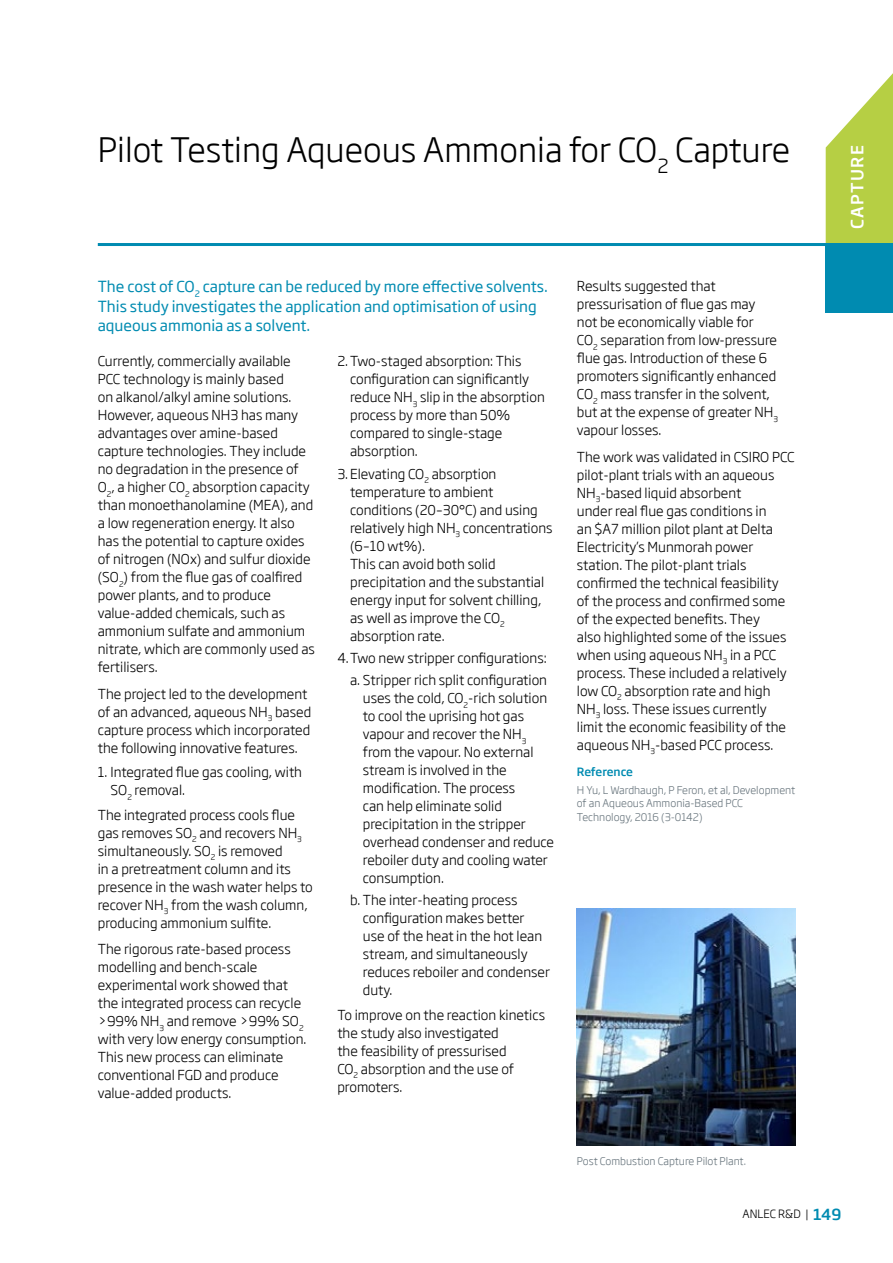
<style>
.page{position:relative;width:893px;height:1263px;background:#fff}
.page>*{position:absolute;margin:0;border:0;box-sizing:border-box;transform-origin:0 0}
.t1{font:300 33px "Soho Gothic Std";color:#000}
.t2{font:500 16.5px "Soho Gothic Std";letter-spacing:.085em;color:#fff}
.t3{font:15px/19.5px "Soho Gothic Std";color:#008bb1}
.t4{font:300 13.5px/18px "Soho Gothic Std";color:#000}
.t5{font:300 11.25px "Soho Gothic Std";color:#000}
.t6{font:500 11.25px "Soho Gothic Std";letter-spacing:-.015em;color:#008bb1}
.t7{font:300 10.5px/13.5px "Soho Gothic Std";color:#68757d}
.s1{font-weight:500;font-size:15px;color:#008bb1}
</style>
<div class="page">
<hr style="left:98px;top:243px;width:795px;height:3px;background:#008bb1">
<svg style="left:826px;top:73px;width:67px;height:170px"></svg>
<div style="left:826px;top:243px;width:67px;height:70px;background:#008bb1"></div>
<img style="left:577px;top:909px;width:218px;height:236px">
<h1 class="t1" style="left:98px;top:129px;width:694px">Pilot Testing Aqueous Ammonia for CO<sub>2</sub> Capture</h1>
<p class="t3" style="left:98px;top:277px;width:452px">The cost of CO<sub>2</sub> capture can be reduced by more effective solvents.<br>This study investigates the application and optimisation of using aqueous ammonia as a solvent.</p>
<p class="t4" style="left:98px;top:353px;width:219px">Currently, commercially available<br>PCC technology is mainly based<br>on alkanol/alkyl amine solutions.<br>However, aqueous NH3 has many advantages over amine-based capture technologies. They include no degradation in the presence of<br>O<sub>2</sub>, a higher CO<sub>2</sub> absorption capacity than monoethanolamine (MEA), and a low regeneration energy. It also has the potential to capture oxides of nitrogen (NOx) and sulfur dioxide (SO<sub>2</sub>) from the flue gas of coalfired power plants, and to produce value-added chemicals, such as ammonium sulfate and ammonium nitrate, which are commonly used as fertilisers.</p>
<p class="t4" style="left:98px;top:685px;width:215px">The project led to the development of an advanced, aqueous NH<sub>3</sub> based capture process which incorporated the following innovative features.</p>
<p class="t4" style="left:111px;top:763px;width:193px;text-indent:-13px">1. Integrated flue gas cooling, with<br>SO<sub>2</sub> removal.</p>
<p class="t4" style="left:98px;top:806px;width:217px">The integrated process cools flue gas removes SO<sub>2</sub> and recovers NH<sub>3 </sub>simultaneously. SO<sub>2</sub> is removed<br>in a pretreatment column and its presence in the wash water helps to recover NH<sub>3</sub> from the wash column, producing ammonium sulfite.</p>
<p class="t4" style="left:98px;top:940px;width:210px">The rigorous rate-based process modelling and bench-scale experimental work showed that the integrated process can recycle &gt;99% NH<sub>3</sub> and remove &gt;99% SO<sub>2 </sub>with very low energy consumption.<br>This new process can eliminate conventional FGD and produce value-added products.</p>
<p class="t4" style="left:350px;top:353px;width:196px;text-indent:-13px">2.Two-staged absorption: This configuration can significantly reduce NH<sub>3</sub> slip in the absorption process by more than 50% compared to single-stage absorption.</p>
<p class="t4" style="left:350px;top:465px;width:204px;text-indent:-13px">3. Elevating CO<sub>2</sub> absorption temperature to ambient conditions (20–30°C) and using relatively high NH<sub>3</sub> concentrations (6–10 wt%).<br>This can avoid both solid precipitation and the substantial energy input for solvent chilling, as well as improve the CO<sub>2 </sub>absorption rate.</p>
<p class="t4" style="left:337px;top:647px;width:211px;line-height:22.2px;text-align:right">4.Two new stripper configurations: a. Stripper rich split configuration</p>
<p class="t4" style="left:363px;top:689px;width:193px">uses the cold, CO<sub>2</sub>-rich solution to cool the uprising hot gas vapour and recover the NH<sub>3 </sub>from the vapour. No external stream is involved in the modification. The process<br>can help eliminate solid precipitation in the stripper overhead condenser and reduce reboiler duty and cooling water consumption.</p>
<p class="t4" style="left:363px;top:892px;width:189px;text-indent:-13px">b. The inter-heating process configuration makes better<br>use of the heat in the hot lean stream, and simultaneously reduces reboiler and condenser duty.</p>
<p class="t4" style="left:337px;top:1006px;width:209px">To improve on the reaction kinetics the study also investigated<br>the feasibility of pressurised<br>CO<sub>2</sub> absorption and the use of promoters.</p>
<p class="t4" style="left:577px;top:277px;width:203px">Results suggested that pressurisation of flue gas may not be economically viable for<br>CO<sub>2</sub> separation from low-pressure flue gas. Introduction of these 6 promoters significantly enhanced<br>CO<sub>2</sub> mass transfer in the solvent, but at the expense of greater NH<sub>3 </sub>vapour losses.</p>
<p class="t4" style="left:577px;top:448px;width:219px">The work was validated in CSIRO PCC pilot-plant trials with an aqueous NH<sub>3</sub>-based liquid absorbent<br>under real flue gas conditions in<br>an $A7 million pilot plant at Delta Electricity’s Munmorah power station. The pilot-plant trials confirmed the technical feasibility of the process and confirmed some of the expected benefits. They<br>also highlighted some of the issues when using aqueous NH<sub>3</sub> in a PCC process. These included a relatively low CO<sub>2</sub> absorption rate and high NH<sub>3</sub> loss. These issues currently limit the economic feasibility of the aqueous NH<sub>3</sub>-based PCC process.</p>
<p class="t6" style="left:577px;top:765px;width:58px">Reference</p>
<p class="t7" style="left:577px;top:783px;width:220px">H Yu, L Wardhaugh, P Feron, et al, Development of an Aqueous Ammonia-Based PCC<br>Technology, 2016 (3-0142)</p>
<p class="t2" style="left:847px;top:229px;width:85px;rotate:-90deg">CAPTURE</p>
<p class="t7" style="left:577px;top:1155px;width:171px">Post Combustion Capture Pilot Plant.</p>
<p class="t5" style="left:743px;top:1207px;width:100px">ANLEC R&amp;D | <span class="s1">149</span></p>
</div>
